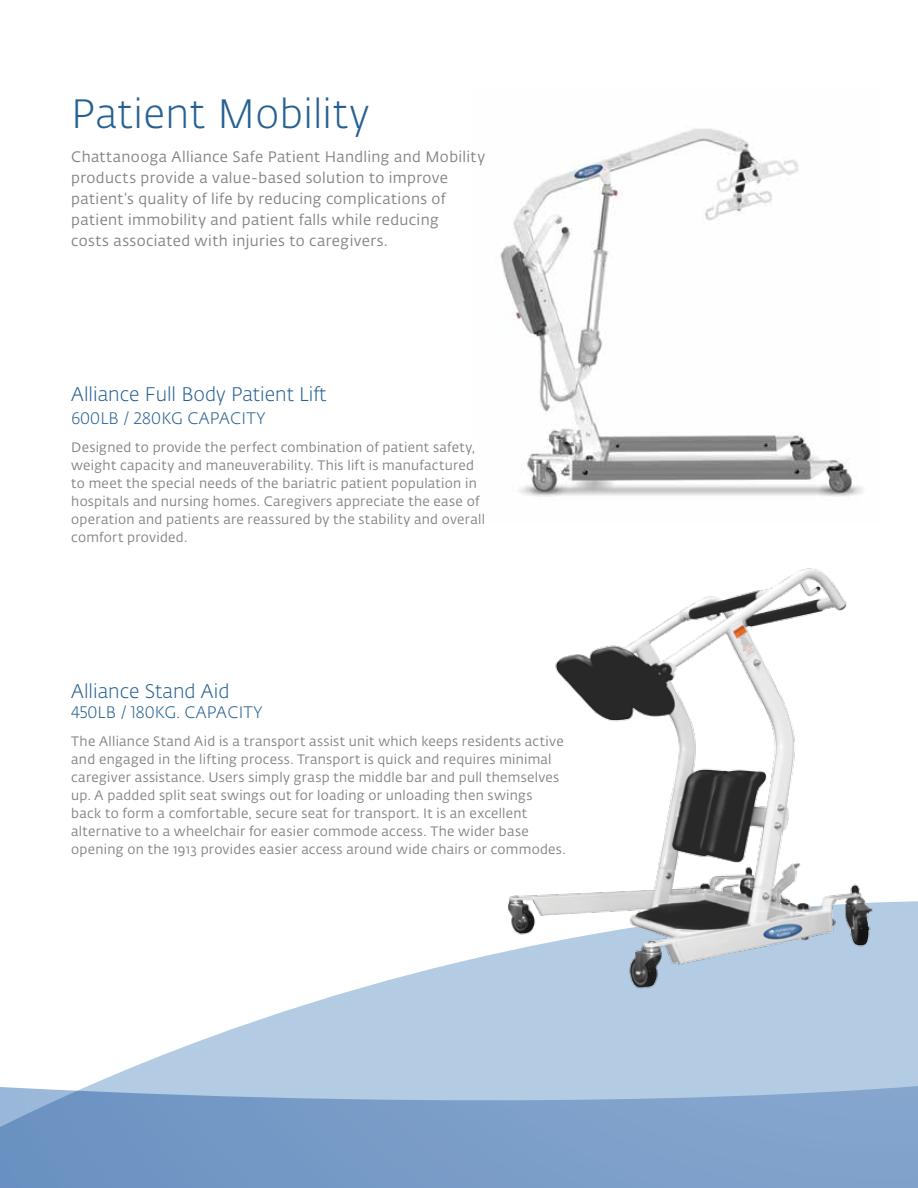
<style>
.page{position:relative;width:918px;height:1188px;background:#fff}
.page>*{position:absolute;margin:0;border:0;box-sizing:border-box;transform-origin:0 0}
.t1{font:300 40.5px "Fedra Sans Alt Pro";letter-spacing:.01em;color:#266092}
.t2{font:300 19.5px "Fedra Sans Alt Std";color:#266092}
.t3{font:300 16.5px "Fedra Sans Alt Std";letter-spacing:.01em;color:#266092}
.t4{font:15px/21px "Fedra Sans Alt Pro";letter-spacing:.025em;color:#808285}
.t5{font:13.5px/18px "Fedra Sans Alt Std";letter-spacing:.02em;color:#808285}
</style>
<div class="page">
<img style="left:500px;top:128px;width:363px;height:369px">
<svg style="left:0;top:901px;width:918px;height:287px"></svg>
<img style="left:497px;top:568px;width:382px;height:427px">
<h1 class="t1" style="left:71px;top:86px;width:300px">Patient Mobility</h1>
<p class="t4" style="left:71px;top:146px;width:415px">Chattanooga Alliance Safe Patient Handling and Mobility products provide a value-based solution to improve patient’s quality of life by reducing complications of patient immobility and patient falls while reducing<br>costs associated with injuries to caregivers.</p>
<h2 class="t2" style="left:71px;top:382px;width:257px">Alliance Full Body Patient Lift</h2>
<p class="t3" style="left:71px;top:408px;width:196px">600LB / 280KG CAPACITY</p>
<p class="t5" style="left:71px;top:438px;width:415px">Designed to provide the perfect combination of patient safety, weight capacity and maneuverability. This lift is manufactured to meet the special needs of the bariatric patient population in hospitals and nursing homes. Caregivers appreciate the ease of operation and patients are reassured by the stability and overall comfort provided.</p>
<h2 class="t2" style="left:71px;top:680px;width:160px">Alliance Stand Aid</h2>
<p class="t3" style="left:71px;top:703px;width:193px">450LB / 180KG. CAPACITY</p>
<p class="t5" style="left:71px;top:732px;width:496px">The Alliance Stand Aid is a transport assist unit which keeps residents active and engaged in the lifting process. Transport is quick and requires minimal caregiver assistance. Users simply grasp the middle bar and pull themselves up. A padded split seat swings out for loading or unloading then swings back to form a comfortable, secure seat for transport. It is an excellent alternative to a wheelchair for easier commode access. The wider base opening on the 1913 provides easier access around wide chairs or commodes.</p>
</div>
